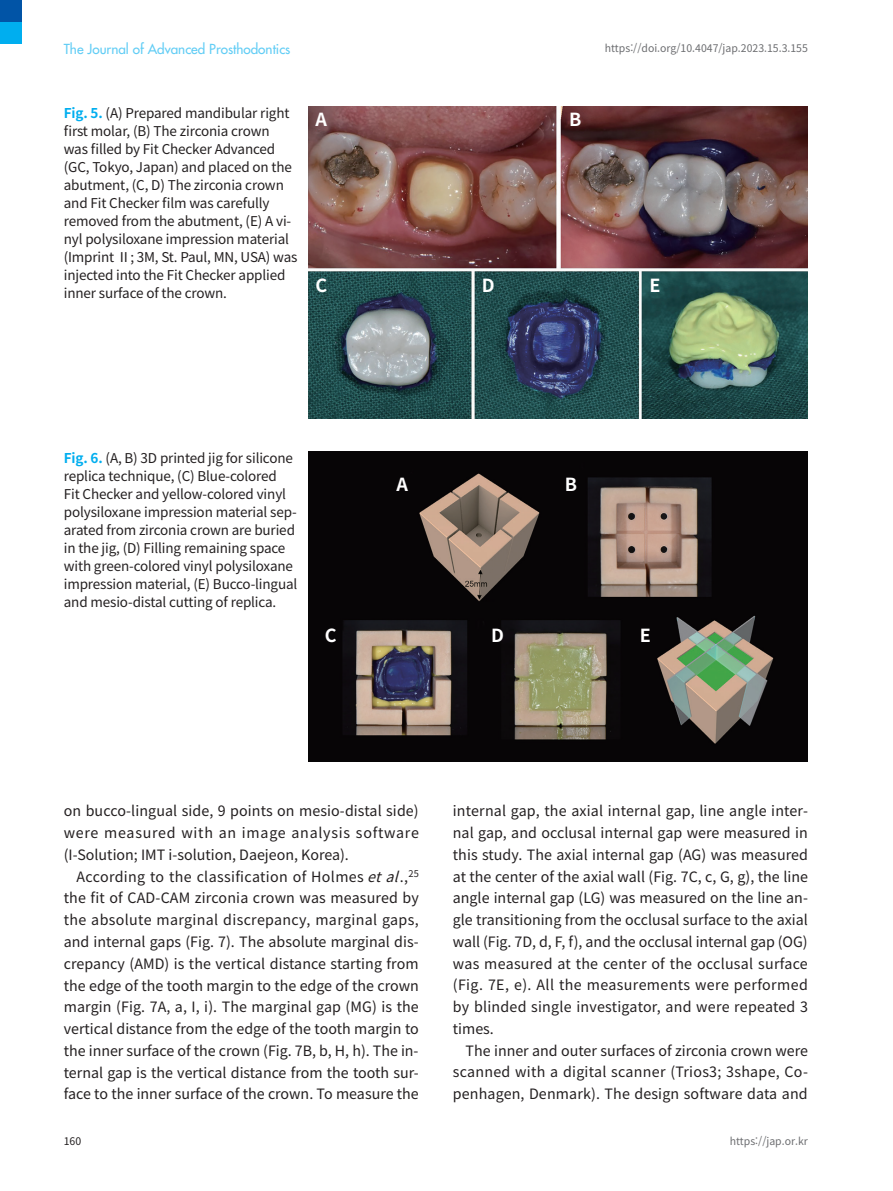
<style>
.page{position:relative;width:893px;height:1191px;background:#fff}
.page>*{position:absolute;margin:0;border:0;box-sizing:border-box;transform-origin:0 0}
.t1{font:700 18px "Noto Sans CJ Kkr";color:#fff}
.t2{font:14.25px/21.8px "Noto Sans CJ Kkr";color:#231f20;text-align:justify}
.t3{font:13.5px/18px "Noto Sans CJ Kkr";letter-spacing:-.01em;color:#231f20}
.t4{font:500 13.5px "Futura Std";color:#62cdf5}
.t5{font:10.5px "Noto Sans CJ Kkr";color:#6c6d70}
.t6{font:10.5px "Noto Sans CJ Kkr";color:#231f20}
.s1{font-weight:700;color:#00aeef}
.s2{font-style:italic}
</style>
<div class="page">
<div style="left:0;top:22px;width:22px;height:22px;background:#00aeef"></div>
<div style="left:0;top:0;width:22px;height:22px;background:#0154a6"></div>
<img style="left:309px;top:106px;width:499px;height:312px">
<img style="left:309px;top:451px;width:499px;height:310px">
<p class="t4" style="left:64px;top:40px;width:228px">The Journal of Advanced Prosthodontics</p>
<p class="t5" style="left:605px;top:42px;width:205px">https://doi.org/10.4047/jap.2023.15.3.155</p>
<p class="t3" style="left:64px;top:105px;width:235px"><span class="s1">Fig. 5.</span> (A) Prepared mandibular right first molar, (B) The zirconia crown was filled by Fit Checker Advanced (GC, Tokyo, Japan) and placed on the abutment, (C, D) The zirconia crown and Fit Checker film was carefully removed from the abutment, (E) A vi&shy;nyl polysiloxane impression material (Imprint Ⅱ; 3M, St. Paul, MN, USA) was injected into the Fit Checker applied inner surface of the crown.</p>
<p class="t1" style="left:316px;top:109px;width:13px">A</p>
<p class="t1" style="left:569px;top:109px;width:14px">B</p>
<p class="t1" style="left:315px;top:275px;width:13px">C</p>
<p class="t1" style="left:482px;top:275px;width:14px">D</p>
<p class="t1" style="left:649px;top:275px;width:13px">E</p>
<p class="t3" style="left:64px;top:449px;width:235px"><span class="s1">Fig. 6.</span> (A, B) 3D printed jig for silicone replica technique, (C) Blue-colored<br>Fit Checker and yellow-colored vinyl polysiloxane impression material sep&shy;arated from zirconia crown are buried in the jig, (D) Filling remaining space with green-colored vinyl polysiloxane impression material, (E) Bucco-lingual and mesio-distal cutting of replica.</p>
<p class="t1" style="left:396px;top:474px;width:13px">A</p>
<p class="t1" style="left:565px;top:474px;width:14px">B</p>
<p class="t1" style="left:325px;top:625px;width:13px">C</p>
<p class="t1" style="left:491px;top:625px;width:14px">D</p>
<p class="t1" style="left:640px;top:625px;width:13px">E</p>
<p class="t2" style="left:64px;top:800px;width:357px">on bucco-lingual side, 9 points on mesio-distal side) were measured with an image analysis software (I-Solution; IMT i-solution, Daejeon, Korea).</p>
<p class="t2" style="left:64px;top:866px;width:357px;text-indent:13px">According to the classification of Holmes <span class="s2">etal</span>.,<sup>25 </sup>the fit of CAD-CAM zirconia crown was measured by the absolute marginal discrepancy, marginal gaps, and internal gaps (Fig. 7). The absolute marginal dis&shy;crepancy (AMD) is the vertical distance starting from the edge of the tooth margin to the edge of the crown margin (Fig. 7A, a, I, i). The marginal gap (MG) is the vertical distance from the edge of the tooth margin to the inner surface of the crown (Fig. 7B, b, H, h). The in&shy;ternal gap is the vertical distance from the tooth sur&shy;face to the inner surface of the crown. To measure the</p>
<p class="t2" style="left:453px;top:800px;width:357px">internal gap, the axial internal gap, line angle inter&shy;nal gap, and occlusal internal gap were measured in this study. The axial internal gap (AG) was measured at the center of the axial wall (Fig. 7C, c, G, g), the line angle internal gap (LG) was measured on the line an&shy;gle transitioning from the occlusal surface to the axial wall (Fig. 7D, d, F, f), and the occlusal internal gap (OG) was measured at the center of the occlusal surface (Fig. 7E, e). All the measurements were performed by blinded single investigator, and were repeated 3 times.</p>
<p class="t2" style="left:453px;top:1040px;width:357px;text-indent:13px">The inner and outer surfaces of zirconia crown were scanned with a digital scanner (Trios3; 3shape, Co&shy;penhagen, Denmark). The design software data and</p>
<p class="t6" style="left:64px;top:1135px;width:19px">160</p>
<p class="t5" style="left:730px;top:1135px;width:80px">https://jap.or.kr</p>
</div>
